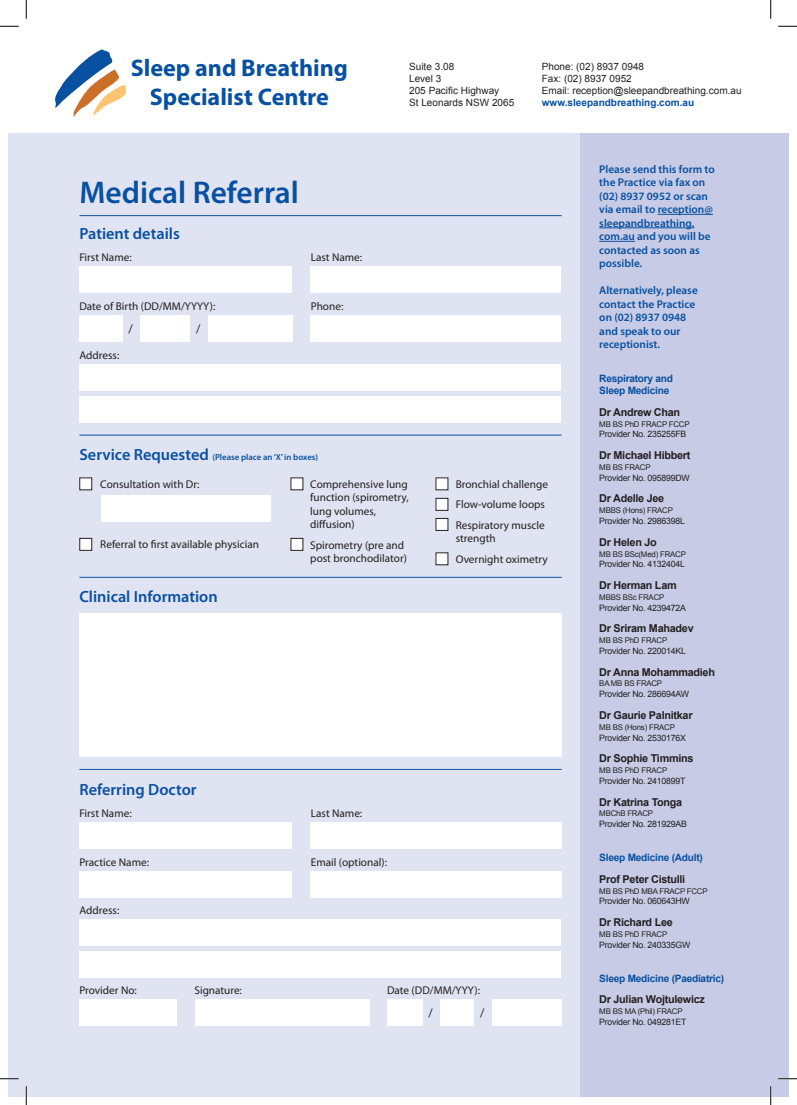
<style>
.page{position:relative;width:797px;height:1105px;background:#fff}
.page>*{position:absolute;margin:0;border:0;box-sizing:border-box;transform-origin:0 0}
.t1{font:600 31.38px "Myriad Pro";color:#0850a1}
.t2{font:700 24.12px/29px "Myriad Pro";color:#0850a1;text-align:center}
.t3{font:600 16.25px "Myriad Pro";color:#0850a1}
.t4{font:12.5px "Myriad Pro";color:#231f20}
.t5{font:11.25px/13.5px "Myriad Pro";color:#231f20}
.t6{font:600 11.25px/13.5px "Myriad Pro";color:#0850a1}
.t7{font:700 10.88px "Arial";letter-spacing:-.025em;color:#231f20}
.t8{font:700 10.12px/12.1px "Arial";letter-spacing:-.025em;color:#0850a1}
.t9{font:10px/12px "Arial";color:#231f20}
.t10{font:700 10px "Arial";color:#0850a1}
.t11{font:8.75px "Arial";letter-spacing:-.025em;color:#231f20}
.t12{font:600 8.75px "Myriad Pro";color:#0850a1}
.t13{font:7.88px "Arial";letter-spacing:-.025em;color:#231f20}
.s1{font-size:16.25px}
</style>
<div class="page">
<div style="left:9px;top:133px;width:571px;height:963px;background:#e0e3f1"></div>
<div style="left:580px;top:133px;width:208px;height:963px;background:#c7cbe5"></div>
<svg style="left:55px;top:49px;width:71px;height:68px"></svg>
<hr style="left:657px;top:214px;width:56px;height:1px;background:#0850a1">
<hr style="left:599px;top:228px;width:95px;height:1px;background:#0850a1">
<hr style="left:599px;top:241px;width:36px;height:1px;background:#0850a1">
<div style="left:491px;top:999px;width:70px;height:27px;background:#fff"></div>
<div style="left:79px;top:267px;width:213px;height:26px;background:#fff"></div>
<div style="left:79px;top:822px;width:213px;height:26px;background:#fff"></div>
<div style="left:79px;top:871px;width:213px;height:26px;background:#fff"></div>
<div style="left:79px;top:999px;width:98px;height:27px;background:#fff"></div>
<div style="left:195px;top:999px;width:174px;height:27px;background:#fff"></div>
<div style="left:79px;top:613px;width:482px;height:144px;background:#fff"></div>
<div style="left:79px;top:364px;width:482px;height:27px;background:#fff"></div>
<div style="left:79px;top:396px;width:482px;height:26px;background:#fff"></div>
<div style="left:310px;top:315px;width:251px;height:27px;background:#fff"></div>
<div style="left:310px;top:267px;width:251px;height:26px;background:#fff"></div>
<div style="left:310px;top:822px;width:251px;height:26px;background:#fff"></div>
<div style="left:310px;top:871px;width:251px;height:26px;background:#fff"></div>
<div style="left:387px;top:999px;width:35px;height:27px;background:#fff"></div>
<div style="left:440px;top:999px;width:34px;height:27px;background:#fff"></div>
<div style="left:80px;top:315px;width:43px;height:27px;background:#fff"></div>
<div style="left:140px;top:315px;width:50px;height:27px;background:#fff"></div>
<div style="left:208px;top:315px;width:84px;height:27px;background:#fff"></div>
<hr style="left:79px;top:577px;width:482px;height:1px;background:#0850a1">
<hr style="left:79px;top:769px;width:482px;height:1px;background:#0850a1">
<hr style="left:79px;top:215px;width:482px;height:1px;background:#0850a1">
<div style="left:101px;top:495px;width:169px;height:26px;background:#fff"></div>
<hr style="left:79px;top:435px;width:482px;height:1px;background:#0850a1">
<div style="left:79px;top:919px;width:482px;height:27px;background:#fff"></div>
<div style="left:79px;top:951px;width:482px;height:27px;background:#fff"></div>
<div style="left:80px;top:478px;width:12px;height:12px;background:#fff"></div>
<div style="left:79px;top:477px;width:13px;height:13px;border:1px solid #231f20"></div>
<div style="left:291px;top:478px;width:12px;height:12px;background:#fff"></div>
<div style="left:436px;top:478px;width:12px;height:12px;background:#fff"></div>
<div style="left:80px;top:538px;width:12px;height:12px;background:#fff"></div>
<div style="left:79px;top:538px;width:13px;height:13px;border:1px solid #231f20"></div>
<div style="left:291px;top:538px;width:12px;height:12px;background:#fff"></div>
<div style="left:290px;top:538px;width:13px;height:13px;border:1px solid #231f20"></div>
<div style="left:436px;top:498px;width:12px;height:12px;background:#fff"></div>
<div style="left:435px;top:498px;width:13px;height:13px;border:1px solid #231f20"></div>
<div style="left:436px;top:518px;width:12px;height:12px;background:#fff"></div>
<div style="left:435px;top:518px;width:13px;height:13px;border:1px solid #231f20"></div>
<div style="left:436px;top:553px;width:12px;height:12px;background:#fff"></div>
<svg style="left:0;top:25px;width:19px;height:2px"></svg>
<svg style="left:778px;top:25px;width:19px;height:2px"></svg>
<svg style="left:0;top:1078px;width:19px;height:1px"></svg>
<svg style="left:778px;top:1078px;width:19px;height:1px"></svg>
<svg style="left:25px;top:0;width:2px;height:19px"></svg>
<svg style="left:25px;top:1086px;width:2px;height:19px"></svg>
<svg style="left:770px;top:0;width:1px;height:19px"></svg>
<svg style="left:770px;top:1086px;width:1px;height:19px"></svg>
<h2 class="t2" style="left:131px;top:53px;width:219px">Sleep and Breathing<br>Specialist Centre</h2>
<h1 class="t1" style="left:79px;top:172px;width:221px">Medical Referral</h1>
<h3 class="t3" style="left:79px;top:223px;width:102px">Patient details</h3>
<p class="t5" style="left:79px;top:251px;width:54px">First Name:</p>
<p class="t5" style="left:311px;top:251px;width:53px">Last Name:</p>
<p class="t5" style="left:79px;top:299px;width:138px">Date of Birth (DD/MM/YYYY):</p>
<p class="t5" style="left:311px;top:299px;width:34px">Phone:</p>
<p class="t5" style="left:79px;top:348px;width:41px">Address:</p>
<p class="t4" style="left:129px;top:321px;width:6px">/</p>
<p class="t4" style="left:196px;top:321px;width:6px">/</p>
<p class="t9" style="left:409px;top:60px;width:107px">Suite 3.08<br>Level 3<br>205 Pacific Highway<br>St Leonards NSW 2065</p>
<p class="t9" style="left:542px;top:60px;width:201px">Phone: (02) 8937 0948<br>Fax: (02) 8937 0952<br>Email: reception@sleepandbreathing.com.au</p>
<p class="t10" style="left:542px;top:96px;width:154px">www.sleepandbreathing.com.au</p>
<p class="t6" style="left:599px;top:162px;width:117px">Please send this form to the Practice via fax on (02) 8937 0952 or scan via email to reception@ sleepandbreathing. com.au and you will be contacted as soon as possible.</p>
<p class="t6" style="left:599px;top:283px;width:100px">Alternatively, please contact the Practice on (02) 8937 0948 and speak to our receptionist.</p>
<p class="t12" style="left:79px;top:452px;width:240px"><span class="s1">Service Requested</span> (Please place an ‘X’ in boxes)</p>
<p class="t5" style="left:100px;top:477px;width:101px">Consultation with Dr:</p>
<p class="t5" style="left:100px;top:537px;width:160px">Referral to first available physician</p>
<h3 class="t3" style="left:79px;top:586px;width:140px">Clinical Information</h3>
<p class="t5" style="left:310px;top:477px;width:100px">Comprehensive lung function (spirometry, lung volumes, diffusion)</p>
<p class="t5" style="left:310px;top:538px;width:98px">Spirometry (pre and post bronchodilator)</p>
<p class="t5" style="left:456px;top:473px;width:94px;line-height:20.6px">Bronchial challenge<br>Flow-volume loops<br>Respiratory muscle</p>
<p class="t5" style="left:456px;top:528px;width:93px;line-height:20.6px">strength<br>Overnight oximetry</p>
<h3 class="t3" style="left:79px;top:779px;width:119px">Referring Doctor</h3>
<p class="t5" style="left:79px;top:806px;width:54px">First Name:</p>
<p class="t5" style="left:311px;top:806px;width:53px">Last Name:</p>
<p class="t5" style="left:79px;top:855px;width:71px">Practice Name:</p>
<p class="t5" style="left:311px;top:855px;width:78px">Email (optional):</p>
<p class="t5" style="left:79px;top:903px;width:41px">Address:</p>
<p class="t5" style="left:79px;top:983px;width:59px">Provider No:</p>
<p class="t5" style="left:194px;top:983px;width:49px">Signature:</p>
<p class="t5" style="left:387px;top:983px;width:95px">Date (DD/MM/YYY):</p>
<p class="t4" style="left:428px;top:1005px;width:6px">/</p>
<p class="t4" style="left:480px;top:1005px;width:6px">/</p>
<p class="t8" style="left:599px;top:373px;width:75px">Respiratory and<br>Sleep Medicine</p>
<p class="t7" style="left:599px;top:405px;width:82px">Dr Andrew Chan</p>
<p class="t13" style="left:599px;top:419px;width:92px">MB BS PhD FRACP FCCP</p>
<p class="t11" style="left:599px;top:429px;width:89px">Provider No. 235255FB</p>
<p class="t7" style="left:599px;top:448px;width:93px">Dr Michael Hibbert</p>
<p class="t13" style="left:599px;top:462px;width:53px">MB BS FRACP</p>
<p class="t11" style="left:599px;top:472px;width:92px">Provider No. 095899DW</p>
<p class="t7" style="left:599px;top:491px;width:66px">Dr Adelle Jee</p>
<p class="t13" style="left:599px;top:505px;width:75px">MBBS (Hons) FRACP</p>
<p class="t11" style="left:599px;top:515px;width:87px">Provider No. 2986398L</p>
<p class="t7" style="left:599px;top:535px;width:59px">Dr Helen Jo</p>
<p class="t13" style="left:599px;top:549px;width:88px">MB BS BSc(Med) FRACP</p>
<p class="t11" style="left:599px;top:558px;width:87px">Provider No. 4132404L</p>
<p class="t7" style="left:599px;top:578px;width:79px">Dr Herman Lam</p>
<p class="t13" style="left:599px;top:592px;width:67px">MBBS BSc FRACP</p>
<p class="t11" style="left:599px;top:602px;width:88px">Provider No. 4239472A</p>
<p class="t7" style="left:599px;top:621px;width:96px">Dr Sriram Mahadev</p>
<p class="t13" style="left:599px;top:635px;width:69px">MB BS PhD FRACP</p>
<p class="t11" style="left:599px;top:645px;width:88px">Provider No. 220014KL</p>
<p class="t7" style="left:599px;top:665px;width:117px">Dr Anna Mohammadieh</p>
<p class="t13" style="left:599px;top:678px;width:64px">BA MB BS FRACP</p>
<p class="t11" style="left:599px;top:688px;width:91px">Provider No. 286694AW</p>
<p class="t7" style="left:599px;top:708px;width:95px">Dr Gaurie Palnitkar</p>
<p class="t13" style="left:599px;top:722px;width:77px">MB BS (Hons) FRACP</p>
<p class="t11" style="left:599px;top:732px;width:88px">Provider No. 2530176X</p>
<p class="t7" style="left:599px;top:751px;width:96px">Dr Sophie Timmins</p>
<p class="t13" style="left:599px;top:765px;width:69px">MB BS PhD FRACP</p>
<p class="t11" style="left:599px;top:775px;width:88px">Provider No. 2410899T</p>
<p class="t7" style="left:599px;top:794px;width:84px">Dr Katrina Tonga</p>
<p class="t13" style="left:599px;top:808px;width:55px">MBChB FRACP</p>
<p class="t11" style="left:599px;top:818px;width:89px">Provider No. 281929AB</p>
<p class="t8" style="left:599px;top:852px;width:105px">Sleep Medicine (Adult)</p>
<p class="t7" style="left:599px;top:872px;width:87px">Prof Peter Cistulli</p>
<p class="t13" style="left:599px;top:885px;width:110px">MB BS PhD MBA FRACP FCCP</p>
<p class="t11" style="left:599px;top:895px;width:92px">Provider No. 060643HW</p>
<p class="t7" style="left:599px;top:915px;width:75px">Dr Richard Lee</p>
<p class="t13" style="left:599px;top:929px;width:69px">MB BS PhD FRACP</p>
<p class="t11" style="left:599px;top:939px;width:92px">Provider No. 240335GW</p>
<p class="t8" style="left:599px;top:972px;width:126px">Sleep Medicine (Paediatric)</p>
<p class="t7" style="left:599px;top:992px;width:107px">Dr Julian Wojtulewicz</p>
<p class="t13" style="left:599px;top:1006px;width:85px">MB BS MA (Phil) FRACP</p>
<p class="t11" style="left:599px;top:1016px;width:89px">Provider No. 049281ET</p>
</div>
